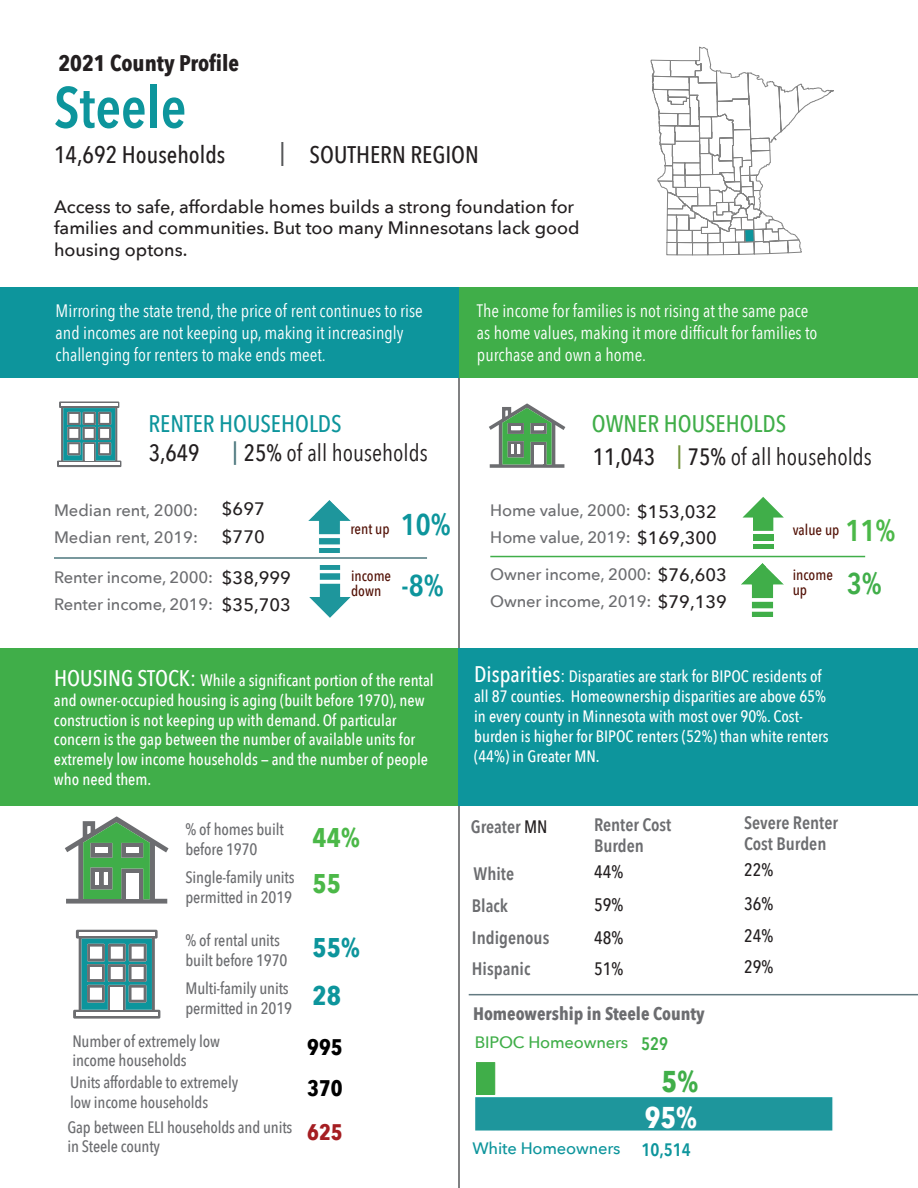
<style>
.page{position:relative;width:918px;height:1188px;background:#fff}
.page>*{position:absolute;margin:0;border:0;box-sizing:border-box;transform-origin:0 0}
.t1{font:600 57px "Avenir Next Condensed";color:#0d959c}
.t2{font:600 30px "Avenir Next Condensed";color:#0d959c}
.t3{font:700 30px "Avenir Next Condensed";color:#fff}
.t4{font:600 30px "Avenir Next Condensed";color:#40ae49}
.t5{font:700 30px "Avenir Next Condensed";color:#40ae49}
.t6{font:700 27px "Avenir Next Condensed";color:#4bb848}
.t7{font:500 24px "Avenir Next Condensed";color:#231f20}
.t8{font:500 24px "Avenir Next Condensed";color:#0d959c}
.t9{font:500 24px "Avenir Next Condensed";color:#40ae49}
.t10{font:500 24px "Avenir Next Condensed";color:#57585a}
.t11{font:23.55px "Avenir Next Condensed";color:#231f20}
.t12{font:500 23.55px "Avenir Next Condensed";color:#231f20}
.t13{font:700 22.5px "Avenir Next Condensed";color:#231f20}
.t14{font:700 22.5px "Avenir Next Condensed";color:#000}
.t15{font:700 22.5px "Avenir Next Condensed";color:#a51e22}
.t16{font:18px/21.6px "Avenir Next Condensed";color:#fff}
.t17{font:500 18px/21.6px "Avenir Next";color:#231f20}
.t18{font:600 18px/21px "Avenir Next Condensed";color:#6c6d70}
.t19{font:700 18px "Avenir Next Condensed";color:#6c6d70}
.t20{font:500 18px/33.2px "Avenir Next Condensed";color:#231f20}
.t21{font:600 18px "Avenir Next Condensed";color:#0d959c}
.t22{font:600 18px "Avenir Next Condensed";color:#40ae49}
.t23{font:500 16.5px/19.8px "Avenir Next Condensed";color:#fff}
.t24{font:500 16.5px/19.5px "Avenir Next Condensed";letter-spacing:-.01em;color:#6c6d70}
.t25{font:500 16.5px/27px "Avenir Next";letter-spacing:-.01em;color:#6c6d70}
.t26{font:500 16.5px "Avenir Next";letter-spacing:-.01em;color:#0d959c}
.t27{font:500 16.5px "Avenir Next";letter-spacing:-.01em;color:#40ae49}
.t28{font:500 15px/15px "Avenir Next Condensed";color:#531207}
.s1{font-weight:500;color:#4c777d}
.s2{font-weight:500}
.s3{font-weight:600;font-size:30px;color:#0d959c}
.s4{font-size:22.5px}
.s5{font-weight:500;color:#73923b}
.s6{font-size:18px;color:#231f20}
.s7{font-weight:600;font-size:30px;color:#4bb848}
.s8{font-size:18px}
.s9{font-weight:500;color:#231f20}
</style>
<div class="page">
<hr style="left:458px;top:308px;width:2px;height:880px;background:#57585a">
<svg style="left:57px;top:401px;width:64px;height:66px"></svg>
<svg style="left:489px;top:403px;width:76px;height:65px"></svg>
<div style="left:0;top:287px;width:460px;height:90px;background:#0d959c"></div>
<div style="left:459px;top:287px;width:459px;height:90px;background:#40ae49"></div>
<svg style="left:651px;top:47px;width:183px;height:208px"></svg>
<hr style="left:54px;top:557px;width:373px;height:2px;background:#4c777d">
<hr style="left:490px;top:556px;width:375px;height:1px;background:#40ae49">
<svg style="left:742px;top:497px;width:42px;height:34px"></svg>
<div style="left:753px;top:544px;width:20px;height:5px;background:#40ae49"></div>
<div style="left:753px;top:535px;width:20px;height:6px;background:#40ae49"></div>
<svg style="left:73px;top:930px;width:87px;height:89px"></svg>
<svg style="left:65px;top:816px;width:104px;height:88px"></svg>
<hr style="left:95px;top:872px;width:4px;height:13px;background:#fff">
<hr style="left:104px;top:872px;width:4px;height:13px;background:#fff">
<div style="left:126px;top:848px;width:12px;height:5px;background:#fff"></div>
<div style="left:95px;top:848px;width:13px;height:5px;background:#fff"></div>
<div style="left:0;top:648px;width:459px;height:158px;background:#40ae49"></div>
<div style="left:458px;top:648px;width:460px;height:158px;background:#0d959c"></div>
<div style="left:475px;top:1098px;width:358px;height:32px;background:#1e969c"></div>
<img style="left:476px;top:1062px;width:20px;height:33px">
<img style="left:742px;top:563px;width:42px;height:53px">
<img style="left:309px;top:566px;width:42px;height:52px">
<img style="left:309px;top:500px;width:41px;height:53px">
<hr style="left:469px;top:994px;width:449px;height:1px;background:#637a81">
<h3 class="t13" style="left:58px;top:49px;width:182px">2021 County Profile</h3>
<h1 class="t1" style="left:54px;top:58px;width:134px">Steele</h1>
<h3 class="t7" style="left:54px;top:140px;width:173px">14,692 Households</h3>
<h3 class="t10" style="left:280px;top:137px;width:7px">|</h3>
<h3 class="t7" style="left:310px;top:140px;width:171px">SOUTHERN REGION</h3>
<p class="t17" style="left:54px;top:195px;width:527px">Access to safe, affordable homes builds a strong foundation for families and communities. But too many Minnesotans lack good housing optons.</p>
<p class="t16" style="left:56px;top:300px;width:369px">Mirroring the state trend, the price of rent continues to rise and incomes are not keeping up, making it increasingly challenging for renters to make ends meet.</p>
<p class="t16" style="left:477px;top:300px;width:342px">The income for families is not rising at the same pace as home values, making it more difficult for families to purchase and own a home.</p>
<h3 class="t8" style="left:148px;top:409px;width:195px">RENTER HOUSEHOLDS</h3>
<h3 class="t12" style="left:149px;top:438px;width:52px">3,649</h3>
<h3 class="t11" style="left:233px;top:432px;width:197px"><span class="s1">|</span> <span class="s2">25%</span> of all households</h3>
<p class="t17" style="left:222px;top:495px;width:44px;line-height:27.6px">$697 $770</p>
<p class="t17" style="left:222px;top:564px;width:70px;line-height:27px">$38,999 $35,703</p>
<p class="t25" style="left:54px;top:496px;width:146px">Median rent, 2000:<br>Median rent, 2019:</p>
<p class="t25" style="left:54px;top:563px;width:161px">Renter income, 2000:<br>Renter income, 2019:</p>
<p class="t28" style="left:350px;top:521px;width:102px">rent up <span class="s3">10%</span></p>
<h2 class="t2" style="left:402px;top:559px;width:44px">-8%</h2>
<p class="t28" style="left:351px;top:568px;width:42px">income down</p>
<p class="t23" style="left:54px;top:670px;width:381px"><span class="s4">HOUSING STOCK:</span> While a significant portion of the rental and owner-occupied housing is aging (built before 1970), new construction is not keeping up with demand. Of particular concern is the gap between the number of available units for extremely low income households — and the number of people who need them.</p>
<p class="t24" style="left:185px;top:819px;width:100px">% of homes built before 1970</p>
<h3 class="t6" style="left:313px;top:821px;width:49px">44%</h3>
<p class="t24" style="left:185px;top:868px;width:157px">Single-family units permitted in 2019 <sup>55</sup></p>
<p class="t24" style="left:185px;top:931px;width:176px">% of rental units<br>built before 1970 <sup>55%</sup></p>
<p class="t24" style="left:185px;top:979px;width:157px">Multi-family units permitted in 2019 <sup>28</sup></p>
<p class="t24" style="left:72px;top:1031px;width:149px">Number of extremely low income households</p>
<h3 class="t14" style="left:307px;top:1033px;width:37px">995</h3>
<p class="t24" style="left:70px;top:1073px;width:170px">Units affordable to extremely low income households</p>
<h3 class="t14" style="left:307px;top:1074px;width:37px">370</h3>
<p class="t24" style="left:68px;top:1117px;width:226px">Gap between ELI households and units in Steele county</p>
<h3 class="t15" style="left:307px;top:1118px;width:37px">625</h3>
<h3 class="t9" style="left:592px;top:409px;width:196px">OWNER HOUSEHOLDS</h3>
<h3 class="t11" style="left:593px;top:436px;width:281px"><span class="s2">11,043</span> <span class="s5">|</span> <span class="s2">75%</span> of all households</h3>
<p class="t25" style="left:490px;top:496px;width:228px">Home value, 2000: <span class="s6">$153,032</span></p>
<p class="t28" style="left:793px;top:522px;width:104px">value up <span class="s7">11%</span></p>
<h2 class="t4" style="left:847px;top:557px;width:36px">3%</h2>
<p class="t25" style="left:490px;top:523px;width:228px">Home value, 2019: <span class="s6">$169,300</span></p>
<p class="t25" style="left:490px;top:560px;width:238px">Owner income, 2000: <span class="s6">$76,603<br></span>Owner income, 2019: <span class="s6">$79,139</span></p>
<p class="t28" style="left:793px;top:567px;width:42px">income up</p>
<p class="t23" style="left:474px;top:667px;width:356px"><span class="s4">Disparities</span><span class="s8">:</span> Disparaties are stark for BIPOC residents of all 87 counties. Homeownership disparities are above 65% in every county in Minnesota with most over 90%. Cost&shy;burden is higher for BIPOC renters (52%) than white renters (44%) in Greater MN.</p>
<p class="t18" style="left:471px;top:816px;width:78px">Greater <span class="s9">MN</span></p>
<p class="t18" style="left:744px;top:812px;width:95px">Severe Renter<br>Cost Burden</p>
<p class="t18" style="left:594px;top:814px;width:79px">Renter Cost<br>Burden</p>
<p class="t18" style="left:474px;top:863px;width:42px">White</p>
<p class="t18" style="left:472px;top:895px;width:38px">Black</p>
<p class="t20" style="left:594px;top:855px;width:31px">44%<br>59%</p>
<p class="t20" style="left:744px;top:853px;width:31px">22%<br>36%</p>
<p class="t18" style="left:472px;top:922px;width:79px;line-height:30.3px">Indigenous<br>Hispanic</p>
<p class="t20" style="left:594px;top:922px;width:31px;line-height:30.8px">48%<br>51%</p>
<p class="t20" style="left:744px;top:921px;width:31px;line-height:30.8px">24%<br>29%</p>
<p class="t19" style="left:473px;top:1003px;width:233px">Homeowership in Steele County</p>
<p class="t27" style="left:475px;top:1028px;width:155px">BIPOC Homeowners</p>
<p class="t26" style="left:473px;top:1134px;width:150px">White Homeowners</p>
<p class="t22" style="left:641px;top:1028px;width:28px">529</p>
<h2 class="t5" style="left:662px;top:1063px;width:38px">5%</h2>
<h2 class="t3" style="left:645px;top:1099px;width:54px">95%</h2>
<p class="t21" style="left:642px;top:1134px;width:51px">10,514</p>
</div>
